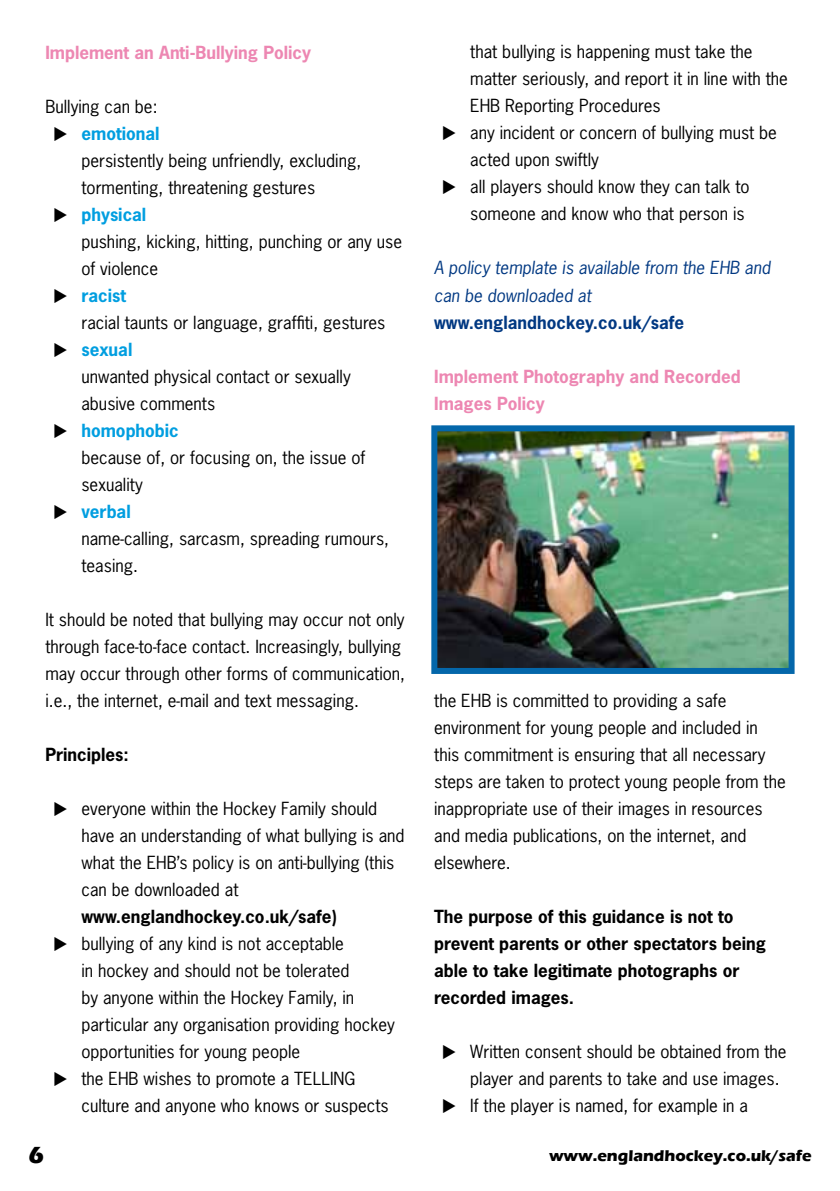
<style>
.page{position:relative;width:840px;height:1191px;background:#fff}
.page>*{position:absolute;margin:0;border:0;box-sizing:border-box;transform-origin:0 0}
.t1{font:700 24px "Eras ITC";color:#000}
.t2{font:17px/27px "News Gothic Std";color:#000}
.t3{font:700 17px/27px "News Gothic Std";color:#000}
.t4{font:700 17px/27px "News Gothic Std";color:#ed87b2}
.t5{font:italic 17px/27px "News Gothic Std";color:#003882}
.t6{font:700 17px "News Gothic Std";color:#009ee0}
.t7{font:700 17px "News Gothic Std";color:#003882}
.t8{font:700 16px "Eras ITC";color:#000}
</style>
<div class="page">
<img style="left:438px;top:432px;width:349px;height:235px">
<div style="left:431px;top:425px;width:363px;height:249px;border:6px solid #0467aa"></div>
<p class="t4" style="left:45px;top:38px;width:267px">Implement an Anti-Bullying Policy</p>
<p class="t2" style="left:45px;top:93px;width:114px">Bullying can be:</p>
<p class="t6" style="left:81px;top:122px;width:79px">emotional</p>
<p class="t2" style="left:81px;top:147px;width:281px">persistently being unfriendly, excluding, tormenting, threatening gestures</p>
<p class="t6" style="left:81px;top:203px;width:66px">physical</p>
<p class="t2" style="left:81px;top:228px;width:322px">pushing, kicking, hitting, punching or any use of violence</p>
<p class="t6" style="left:81px;top:284px;width:46px">racist</p>
<p class="t2" style="left:81px;top:308px;width:305px">racial taunts or language, graffiti, gestures</p>
<p class="t6" style="left:81px;top:338px;width:52px">sexual</p>
<p class="t2" style="left:81px;top:362px;width:271px">unwanted physical contact or sexually abusive comments</p>
<p class="t6" style="left:81px;top:419px;width:99px">homophobic</p>
<p class="t2" style="left:81px;top:443px;width:285px">because of, or focusing on, the issue of sexuality</p>
<p class="t6" style="left:81px;top:500px;width:51px">verbal</p>
<p class="t2" style="left:81px;top:524px;width:309px">name-calling, sarcasm, spreading rumours, teasing.</p>
<p class="t2" style="left:45px;top:605px;width:361px">It should be noted that bullying may occur not only through face-to-face contact. Increasingly, bullying may occur through other forms of communication, i.e., the internet, e-mail and text messaging.</p>
<p class="t3" style="left:45px;top:740px;width:85px">Principles:</p>
<p class="t2" style="left:81px;top:794px;width:324px">everyone within the Hockey Family should have an understanding of what bullying is and what the EHB’s policy is on anti-bullying (this can be downloaded at</p>
<p class="t3" style="left:81px;top:902px;width:257px">www.englandhockey.co.uk/safe)</p>
<p class="t2" style="left:81px;top:929px;width:315px">bullying of any kind is not acceptable<br>in hockey and should not be tolerated<br>by anyone within the Hockey Family, in particular any organisation providing hockey opportunities for young people<br>the EHB wishes to promote a TELLING culture and anyone who knows or suspects</p>
<p class="t2" style="left:470px;top:38px;width:319px">that bullying is happening must take the matter seriously, and report it in line with the EHB Reporting Procedures<br>any incident or concern of bullying must be acted upon swiftly<br>all players should know they can talk to someone and know who that person is</p>
<p class="t5" style="left:434px;top:255px;width:337px">A policy template is available from the EHB and can be downloaded at</p>
<p class="t7" style="left:434px;top:311px;width:251px">www.englandhockey.co.uk/safe</p>
<p class="t4" style="left:434px;top:362px;width:308px">Implement Photography and Recorded<br>Images Policy</p>
<p class="t2" style="left:434px;top:686px;width:353px">the EHB is committed to providing a safe environment for young people and included in this commitment is ensuring that all necessary steps are taken to protect young people from the inappropriate use of their images in resources and media publications, on the internet, and elsewhere.</p>
<p class="t3" style="left:434px;top:902px;width:333px">The purpose of this guidance is not to prevent parents or other spectators being able to take legitimate photographs or recorded images.</p>
<p class="t2" style="left:470px;top:1037px;width:318px">Written consent should be obtained from the player and parents to take and use images.<br>If the player is named, for example in a</p>
<h1 class="t1" style="left:28px;top:1140px;width:17px">6</h1>
<p class="t8" style="left:548px;top:1146px;width:264px">www.englandhockey.co.uk/safe</p>
</div>
